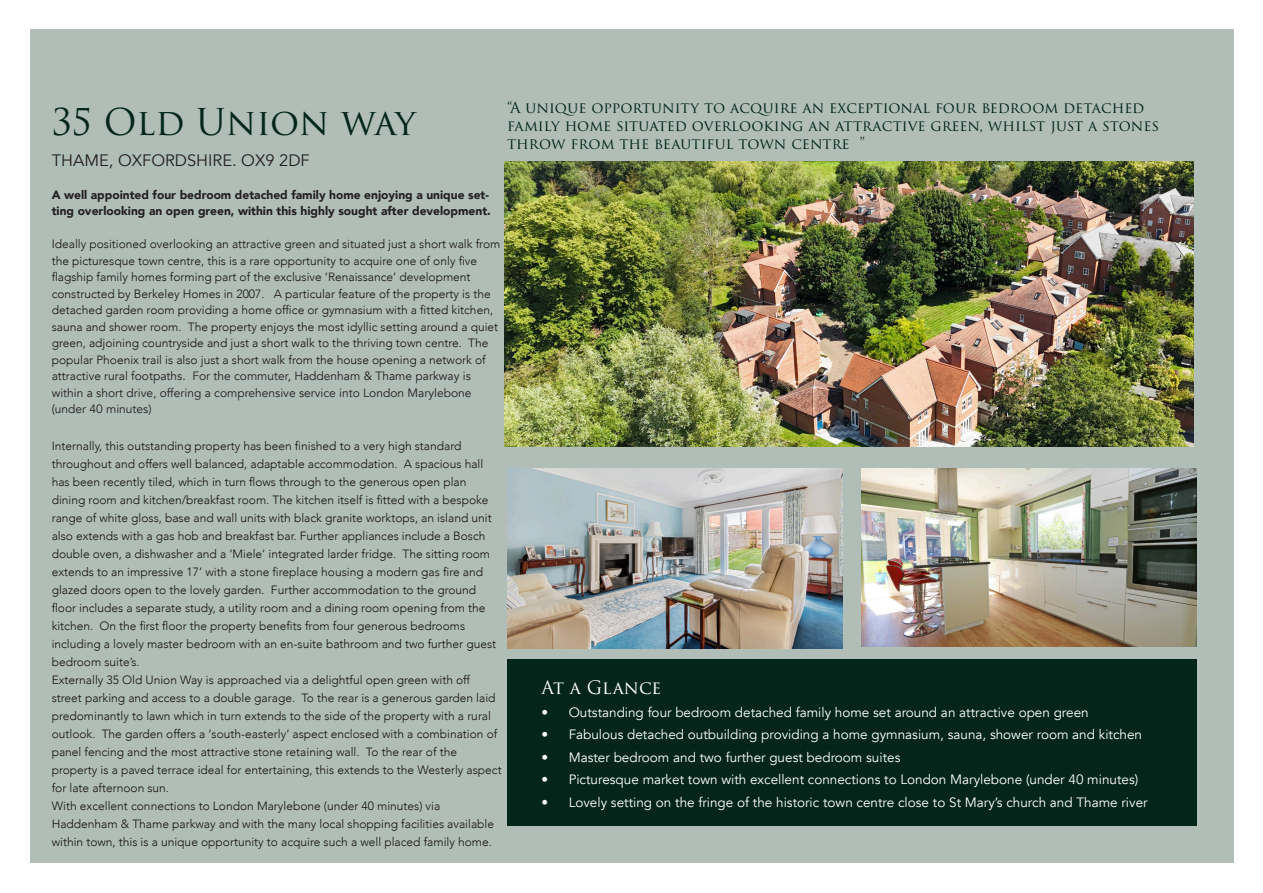
<style>
.page{position:relative;width:1263px;height:893px;background:#fff}
.page>*{position:absolute;margin:0;border:0;box-sizing:border-box;transform-origin:0 0}
.t1{font:36px "Trajan Pro 3";color:#04261a}
.t2{font:18px "Trajan Pro 3";letter-spacing:-.005em;color:#fff}
.t3{font:16.5px "Avenir";color:#231f20}
.t4{font:15px/18px "Trajan Pro 3";color:#04261a}
.t5{font:13.5px "Avenir";color:#fff}
.t6{font:300 12px/18px "Avenir";color:#161211}
.t7{font:900 12px/16.5px "Avenir";color:#231f20}
.s1{font-weight:400;color:#231f20}
</style>
<div class="page">
<div style="left:30px;top:30px;width:1203px;height:833px;background:#b1beb8"></div>
<img style="left:504px;top:161px;width:689px;height:285px">
<img style="left:861px;top:469px;width:335px;height:177px">
<img style="left:507px;top:469px;width:336px;height:179px">
<div style="left:507px;top:659px;width:689px;height:167px;background:#04261a"></div>
<p class="t4" style="left:507px;top:101px;width:653px">“A unique opportunity to acquire an exceptional four bedroom detached family home situated overlooking an attractive green, whilst just a stones throw from the beautiful town centre ”</p>
<h1 class="t1" style="left:52px;top:108px;width:366px">35 Old Union way</h1>
<h3 class="t3" style="left:52px;top:149px;width:260px">THAME, OXFORDSHIRE. OX9 2DF</h3>
<p class="t7" style="left:52px;top:187px;width:441px">A well appointed four bedroom detached family home enjoying a unique set&shy;ting overlooking an open green, within this highly sought after development.</p>
<p class="t6" style="left:52px;top:236px;width:450px;line-height:16.5px">Ideally positioned overlooking an attractive green and situated just a short walk from the picturesque town centre, this is a rare opportunity to acquire one of only five flagship family homes forming part of the exclusive ‘Renaissance’ development constructed by Berkeley Homes in 2007. A particular feature of the property is the detached garden room providing a home office or gymnasium with a fitted kitchen, sauna and shower room. The property enjoys the most idyllic setting around a quiet green, adjoining countryside and just a short walk to the thriving town centre. The popular Phoenix trail is also just a short walk from the house opening a network of attractive rural <span class="s1">footpaths. For the commuter, Haddenham &amp; Thame parkway is within a short drive, offering a comprehensive service into London Marylebone (under 40 minutes)</span></p>
<p class="t6" style="left:52px;top:437px;width:451px">Internally, this outstanding property has been finished to a very high standard throughout and offers well balanced, adaptable accommodation. A spacious hall has been recently tiled, which in turn flows through to the generous open plan dining room and kitchen/breakfast room. The kitchen itself is fitted with a bespoke range of white gloss, base and wall units with black granite worktops, an island unit also extends with a gas hob and breakfast bar. Further appliances include a Bosch double oven, a dishwasher and a ‘Miele’ integrated larder fridge. The sitting room extends to an impressive 17’ with a stone fireplace housing a modern gas fire and glazed doors open to the lovely garden. Further accommodation to the ground floor includes a separate study, a utility room and a dining room opening from the kitchen. On the first floor the property benefits from four generous bedrooms including a lovely master bedroom with an en-suite bathroom and two further guest bedroom suite’s.<br>Externally 35 Old Union Way is approached via a delightful open green with off street parking and access to a double garage. To the rear is a generous garden laid predominantly to lawn which in turn extends to the side of the property with a rural outlook. The garden offers a ‘south-easterly’ aspect enclosed with a combination of panel fencing and the most attractive stone retaining wall. To the rear of the property is a paved terrace ideal for entertaining, this extends to the Westerly aspect for late afternoon sun.<br>With excellent connections to London Marylebone (under 40 minutes) via Haddenham &amp; Thame parkway and with the many local shopping facilities available within town, this is a unique opportunity to acquire such a well placed family home.</p>
<h2 class="t2" style="left:542px;top:681px;width:121px">At a Glance</h2>
<p class="t5" style="left:542px;top:703px;width:549px">• Outstanding four bedroom detached family home set around an attractive open green</p>
<p class="t5" style="left:542px;top:726px;width:602px">• Fabulous detached outbuilding providing a home gymnasium, sauna, shower room and kitchen</p>
<p class="t5" style="left:542px;top:748px;width:360px">• Master bedroom and two further guest bedroom suites</p>
<p class="t5" style="left:542px;top:771px;width:598px">• Picturesque market town with excellent connections to London Marylebone (under 40 minutes)</p>
<p class="t5" style="left:542px;top:793px;width:607px">• Lovely setting on the fringe of the historic town centre close to St Mary’s church and Thame river</p>
</div>
